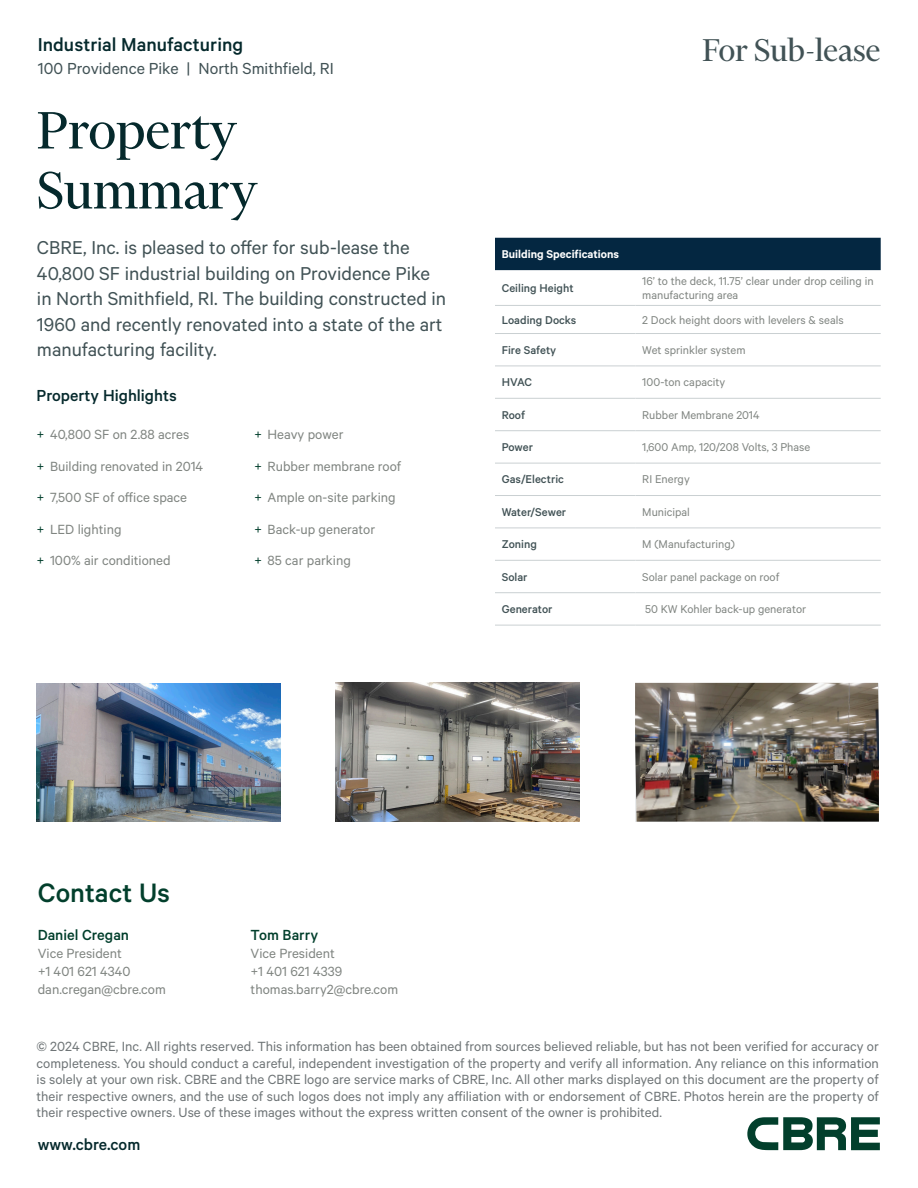
<style>
.page{position:relative;width:918px;height:1188px;background:#fff}
.page>*{position:absolute;margin:0;border:0;box-sizing:border-box;transform-origin:0 0}
.Heading_Small{font:60px/60px "Financier Display";color:#05292c}
.t1{font:36px "Financier Display";color:#415255}
.Contact_Us{font:500 30px "Calibre";color:#023f2c}
.Copy_Intro{font:21px/25.5px "Calibre";color:#415255}
.t2{font:500 21px "Calibre";color:#05292c}
.t3{font:18px "Calibre";color:#415255}
.Bullet_Heading{font:500 18px "Calibre";color:#05292c}
.Broker_Name{font:500 16.5px "Calibre";color:#023f2c}
.t4{font:15px/16.5px "Calibre";color:#6f7577;text-align:justify}
.Contact_Info{font:15px "Calibre";color:#808581}
.Table_Content{font:12.75px/13.5px "Calibre";color:#808581}
.Table_Content_Bold{font:500 12.75px "Calibre";color:#415255}
.Table_Header_Bold{font:600 12.75px "Calibre";color:#fff}
.s1{color:#023f2c}
</style>
<div class="page">
<svg style="left:747px;top:1117px;width:133px;height:33px"></svg>
<div style="left:495px;top:238px;width:386px;height:32px;background:#042741"></div>
<hr style="left:495px;top:305px;width:141px;height:1px;background:#cad0d2">
<hr style="left:636px;top:305px;width:245px;height:1px;background:#cad0d2">
<hr style="left:495px;top:333px;width:141px;height:1px;background:#cad0d2">
<hr style="left:636px;top:333px;width:245px;height:1px;background:#cad0d2">
<hr style="left:495px;top:365px;width:141px;height:1px;background:#cad0d2">
<hr style="left:636px;top:365px;width:245px;height:1px;background:#cad0d2">
<hr style="left:495px;top:398px;width:141px;height:1px;background:#cad0d2">
<hr style="left:636px;top:398px;width:245px;height:1px;background:#cad0d2">
<hr style="left:495px;top:430px;width:141px;height:1px;background:#cad0d2">
<hr style="left:636px;top:430px;width:245px;height:1px;background:#cad0d2">
<hr style="left:495px;top:463px;width:141px;height:1px;background:#cad0d2">
<hr style="left:636px;top:463px;width:245px;height:1px;background:#cad0d2">
<hr style="left:495px;top:495px;width:141px;height:1px;background:#cad0d2">
<hr style="left:636px;top:495px;width:245px;height:1px;background:#cad0d2">
<hr style="left:495px;top:527px;width:141px;height:1px;background:#cad0d2">
<hr style="left:636px;top:527px;width:245px;height:1px;background:#cad0d2">
<hr style="left:495px;top:560px;width:141px;height:1px;background:#cad0d2">
<hr style="left:636px;top:560px;width:245px;height:1px;background:#cad0d2">
<hr style="left:495px;top:592px;width:141px;height:1px;background:#cad0d2">
<hr style="left:636px;top:592px;width:245px;height:1px;background:#cad0d2">
<hr style="left:495px;top:625px;width:141px;height:1px;background:#cad0d2">
<hr style="left:636px;top:625px;width:245px;height:1px;background:#cad0d2">
<img style="left:37px;top:683px;width:243px;height:139px">
<img style="left:336px;top:683px;width:244px;height:139px">
<img style="left:635px;top:683px;width:244px;height:139px">
<p class="t2" style="left:38px;top:33px;width:207px">Industrial Manufacturing</p>
<p class="t3" style="left:38px;top:58px;width:298px">100 Providence Pike | North Smithfield, RI</p>
<p class="Heading_Small" style="left:37px;top:100px;width:222px">Property<br>Summary</p>
<p class="Copy_Intro" style="left:37px;top:234px;width:411px">CBRE, Inc. is pleased to offer for sub-lease the 40,800 SF industrial building on Providence Pike in North Smithfield, RI. The building constructed in 1960 and recently renovated into a state of the art manufacturing facility.</p>
<p class="Bullet_Heading" style="left:37px;top:385px;width:142px">Property Highlights</p>
<p class="Contact_Info" style="left:37px;top:426px;width:154px"><span class="s1">+</span> 40,800 SF on 2.88 acres</p>
<p class="Contact_Info" style="left:37px;top:457px;width:168px"><span class="s1">+</span> Building renovated in 2014</p>
<p class="Contact_Info" style="left:37px;top:489px;width:152px"><span class="s1">+</span> 7,500 SF of office space</p>
<p class="Contact_Info" style="left:37px;top:520px;width:87px"><span class="s1">+</span> LED lighting</p>
<p class="Contact_Info" style="left:37px;top:552px;width:136px"><span class="s1">+</span> 100% air conditioned</p>
<p class="Contact_Info" style="left:254px;top:426px;width:91px"><span class="s1">+</span> Heavy power</p>
<p class="Contact_Info" style="left:254px;top:457px;width:149px"><span class="s1">+</span> Rubber membrane roof</p>
<p class="Contact_Info" style="left:254px;top:489px;width:143px"><span class="s1">+</span> Ample on-site parking</p>
<p class="Contact_Info" style="left:254px;top:520px;width:123px"><span class="s1">+</span> Back-up generator</p>
<p class="Contact_Info" style="left:254px;top:552px;width:98px"><span class="s1">+</span> 85 car parking</p>
<p class="t1" style="left:703px;top:32px;width:179px">For Sub-lease</p>
<p class="Table_Header_Bold" style="left:502px;top:247px;width:119px">Building Specifications</p>
<p class="Table_Content_Bold" style="left:502px;top:281px;width:73px">Ceiling Height</p>
<p class="Table_Content" style="left:642px;top:274px;width:233px">16’ to the deck, 11.75’ clear under drop ceiling in manufacturing area</p>
<p class="Table_Content_Bold" style="left:502px;top:312px;width:76px">Loading Docks</p>
<p class="Table_Content" style="left:642px;top:312px;width:203px">2 Dock height doors with levelers &amp; seals</p>
<p class="Table_Content_Bold" style="left:502px;top:342px;width:56px">Fire Safety</p>
<p class="Table_Content" style="left:642px;top:343px;width:105px">Wet sprinkler system</p>
<p class="Table_Content_Bold" style="left:502px;top:375px;width:32px">HVAC</p>
<p class="Table_Content" style="left:642px;top:375px;width:84px">100-ton capacity</p>
<p class="Table_Content_Bold" style="left:502px;top:407px;width:25px">Roof</p>
<p class="Table_Content" style="left:642px;top:407px;width:119px">Rubber Membrane 2014</p>
<p class="Table_Content_Bold" style="left:502px;top:440px;width:33px">Power</p>
<p class="Table_Content" style="left:642px;top:440px;width:169px">1,600 Amp, 120/208 Volts, 3 Phase</p>
<p class="Table_Content_Bold" style="left:502px;top:472px;width:64px">Gas/Electric</p>
<p class="Table_Content" style="left:642px;top:472px;width:49px">RI Energy</p>
<p class="Table_Content_Bold" style="left:502px;top:504px;width:66px">Water/Sewer</p>
<p class="Table_Content" style="left:642px;top:505px;width:49px">Municipal</p>
<p class="Table_Content_Bold" style="left:502px;top:537px;width:37px">Zoning</p>
<p class="Table_Content" style="left:642px;top:537px;width:94px">M (Manufacturing)</p>
<p class="Table_Content_Bold" style="left:502px;top:569px;width:27px">Solar</p>
<p class="Table_Content" style="left:642px;top:569px;width:139px">Solar panel package on roof</p>
<p class="Table_Content_Bold" style="left:502px;top:602px;width:52px">Generator</p>
<p class="Table_Content" style="left:645px;top:602px;width:163px">50 KW Kohler back-up generator</p>
<p class="Contact_Us" style="left:38px;top:875px;width:134px">Contact Us</p>
<p class="Broker_Name" style="left:38px;top:926px;width:93px">Daniel Cregan</p>
<p class="Contact_Info" style="left:38px;top:945px;width:86px">Vice President</p>
<p class="Contact_Info" style="left:38px;top:963px;width:94px">+1 401 621 4340</p>
<p class="Contact_Info" style="left:38px;top:981px;width:130px">dan.cregan@cbre.com</p>
<p class="Broker_Name" style="left:251px;top:926px;width:69px">Tom Barry</p>
<p class="Contact_Info" style="left:251px;top:945px;width:86px">Vice President</p>
<p class="Contact_Info" style="left:251px;top:963px;width:93px">+1 401 621 4339</p>
<p class="Contact_Info" style="left:251px;top:981px;width:149px">thomas.barry2@cbre.com</p>
<p class="t4" style="left:37px;top:1038px;width:844px">© 2024 CBRE, Inc. All rights reserved. This information has been obtained from sources believed reliable, but has not been verified for accuracy or completeness. You should conduct a careful, independent investigation of the property and verify all information. Any reliance on this information is solely at your own risk. CBRE and the CBRE logo are service marks of CBRE, Inc. All other marks displayed on this document are the property of their respective owners, and the use of such logos does not imply any affiliation with or endorsement of CBRE. Photos herein are the property of their respective owners. Use of these images without the express written consent of the owner is prohibited.</p>
<p class="Bullet_Heading" style="left:38px;top:1134px;width:104px">www.cbre.com</p>
</div>
